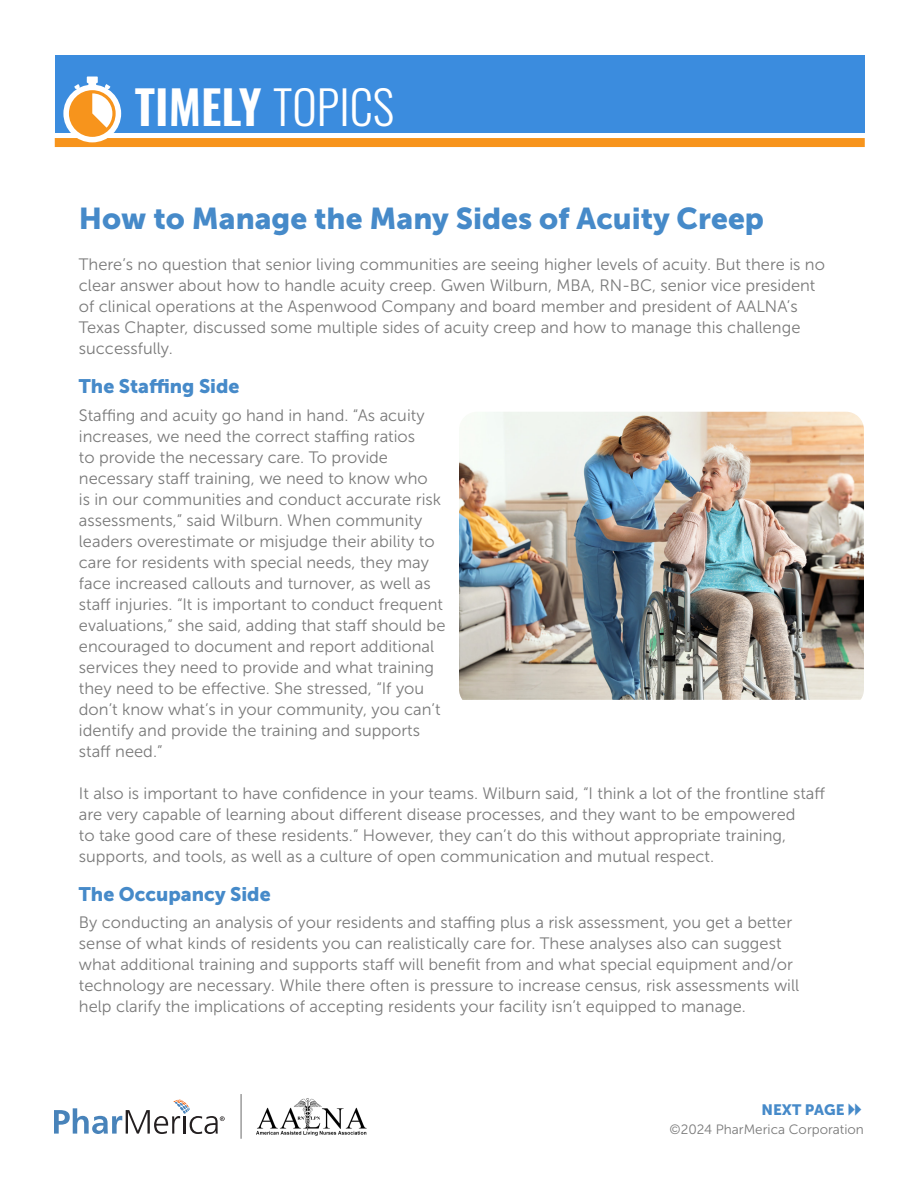
<style>
.page{position:relative;width:918px;height:1188px;background:#fff}
.page>*{position:absolute;margin:0;border:0;box-sizing:border-box;transform-origin:0 0}
.t1{font:600 46.5px "Oswald";color:#fff}
.t2{font:30px "Museo Sans 900";color:#468ac9}
.t3{font:19.5px "Museo Sans 900";color:#468ac9}
.t4{font:16.5px/21px "Museo Sans 300";color:#7a7a7a}
.t5{font:15px "Museo Sans 900";color:#468ac9}
.t6{font:13.5px "Museo Sans 300";color:#7a7a7a}
.s1{font-weight:300}
</style>
<div class="page">
<div style="left:55px;top:55px;width:810px;height:77px;background:#3b8cde"></div>
<div style="left:55px;top:138px;width:810px;height:9px;background:#f7941c"></div>
<svg style="left:63px;top:77px;width:58px;height:65px"></svg>
<svg style="left:54px;top:1100px;width:171px;height:34px"></svg>
<img style="left:257px;top:1098px;width:109px;height:37px">
<hr style="left:241px;top:1094px;width:1px;height:45px;background:#7a7a7a">
<img style="left:459px;top:412px;width:405px;height:288px">
<p class="t1" style="left:135px;top:83px;width:261px">TIMELY <span class="s1">TOPICS</span></p>
<p class="t2" style="left:79px;top:201px;width:687px">How to Manage the Many Sides of Acuity Creep</p>
<p class="t4" style="left:79px;top:254px;width:748px">There’s no question that senior living communities are seeing higher levels of acuity. But there is no clear answer about how to handle acuity creep. Gwen Wilburn, MBA, RN-BC, senior vice president of clinical operations at the Aspenwood Company and board member and president of AALNA’s Texas Chapter, discussed some multiple sides of acuity creep and how to manage this challenge successfully.</p>
<p class="t3" style="left:79px;top:375px;width:162px">The Staffing Side</p>
<p class="t4" style="left:79px;top:405px;width:368px">Staffing and acuity go hand in hand. “As acuity increases, we need the correct staffing ratios<br>to provide the necessary care. To provide necessary staff training, we need to know who<br>is in our communities and conduct accurate risk assessments,” said Wilburn. When community leaders overestimate or misjudge their ability to care for residents with special needs, they may face increased callouts and turnover, as well as staff injuries. “It is important to conduct frequent evaluations,” she said, adding that staff should be encouraged to document and report additional services they need to provide and what training they need to be effective. She stressed, “If you don’t know what’s in your community, you can’t identify and provide the training and supports staff need.”</p>
<p class="t4" style="left:79px;top:783px;width:748px">It also is important to have confidence in your teams. Wilburn said, “I think a lot of the frontline staff are very capable of learning about different disease processes, and they want to be empowered<br>to take good care of these residents.” However, they can’t do this without appropriate training, supports, and tools, as well as a culture of open communication and mutual respect.</p>
<p class="t3" style="left:79px;top:883px;width:193px">The Occupancy Side</p>
<p class="t4" style="left:79px;top:912px;width:722px">By conducting an analysis of your residents and staffing plus a risk assessment, you get a better sense of what kinds of residents you can realistically care for. These analyses also can suggest what additional training and supports staff will benefit from and what special equipment and/or technology are necessary. While there often is pressure to increase census, risk assessments will help clarify the implications of accepting residents your facility isn’t equipped to manage.</p>
<p class="t5" style="left:762px;top:1101px;width:84px">NEXT PAGE</p>
<p class="t6" style="left:670px;top:1122px;width:196px">©2024 PharMerica Corporation</p>
</div>
